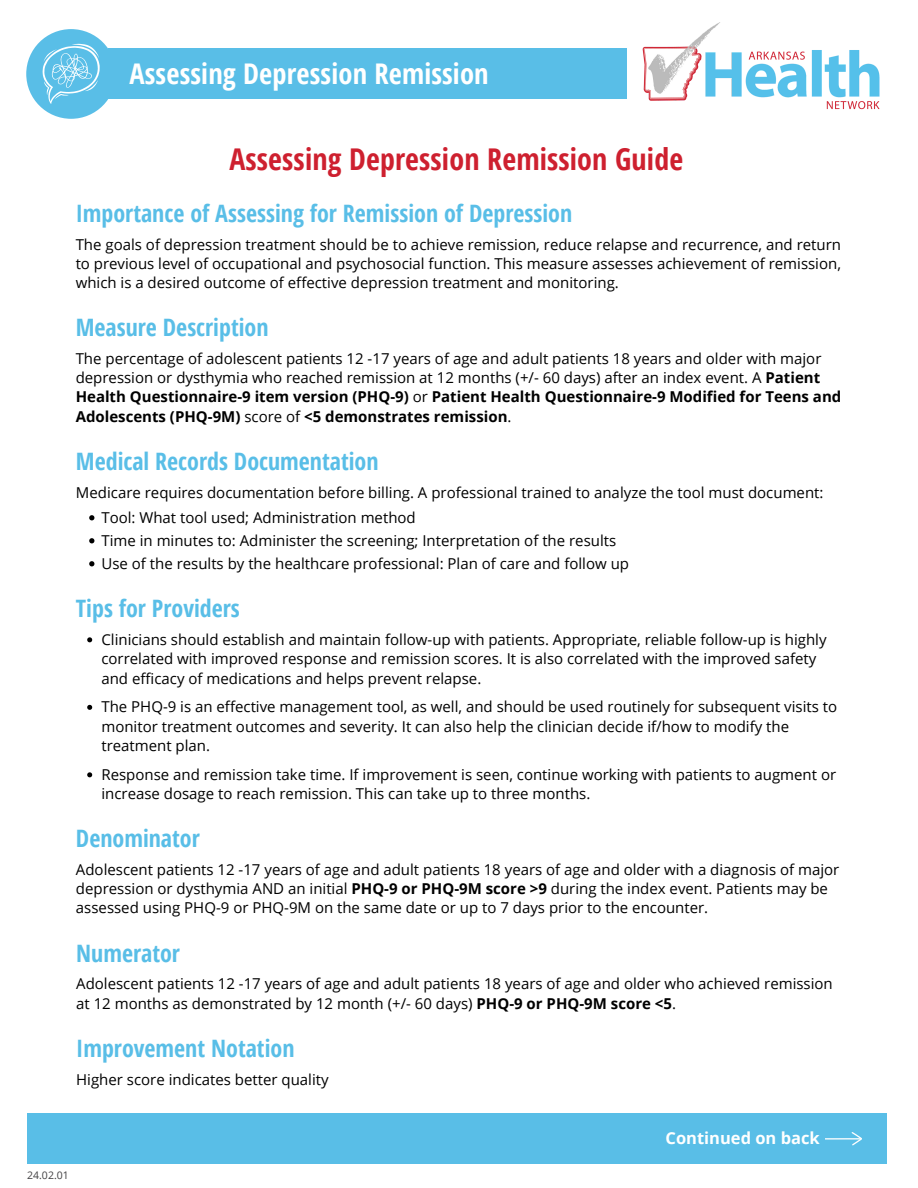
<style>
.page{position:relative;width:918px;height:1188px;background:#fff}
.page>*{position:absolute;margin:0;border:0;box-sizing:border-box;transform-origin:0 0}
.t1{font:700 30px "Open Sans Condensed";letter-spacing:.005em;color:#ce202f}
.t2{font:700 28.5px "Open Sans Condensed";letter-spacing:.005em;color:#fff}
.t3{font:700 24px "Open Sans Condensed";color:#59bee7}
.t4{font:700 16.5px "Open Sans";color:#fff}
.t5{font:15px/19.2px "Open Sans";color:#000}
.t6{font:10.5px "Open Sans";color:#424143}
.s1{font-weight:700}
</style>
<div class="page">
<div style="left:26px;top:29px;width:90px;height:90px;background:#59bee7;border-radius:50%"></div>
<div style="left:108px;top:49px;width:519px;height:50px;background:#59bee7"></div>
<div style="left:27px;top:1113px;width:859px;height:50px;background:#59bee7"></div>
<svg style="left:826px;top:1132px;width:36px;height:13px"></svg>
<svg style="left:42px;top:44px;width:58px;height:60px"></svg>
<svg style="left:89px;top:515px;width:5px;height:5px"></svg>
<svg style="left:89px;top:538px;width:5px;height:5px"></svg>
<svg style="left:89px;top:561px;width:5px;height:5px"></svg>
<svg style="left:87px;top:637px;width:5px;height:5px"></svg>
<svg style="left:87px;top:705px;width:5px;height:5px"></svg>
<svg style="left:87px;top:772px;width:5px;height:5px"></svg>
<img style="left:642px;top:22px;width:237px;height:88px">
<p class="t2" style="left:129px;top:53px;width:361px">Assessing Depression Remission</p>
<p class="t1" style="left:229px;top:138px;width:455px">Assessing Depression Remission Guide</p>
<p class="t3" style="left:76px;top:196px;width:498px">Importance of Assessing for Remission of Depression</p>
<p class="t5" style="left:76px;top:234px;width:767px;text-align:justify">The goals of depression treatment should be to achieve remission, reduce relapse and recurrence, and return to previous level of occupational and psychosocial function. This measure assesses achievement of remission, which is a desired outcome of effective depression treatment and monitoring.</p>
<p class="t3" style="left:76px;top:311px;width:194px">Measure Description</p>
<p class="t5" style="left:76px;top:349px;width:767px">The percentage of adolescent patients 12 -17 years of age and adult patients 18 years and older with major depression or dysthymia who reached remission at 12 months (+/- 60 days) after an index event. A <span class="s1">Patient Health Questionnaire-9 item version (PHQ-9)</span> or <span class="s1">Patient Health Questionnaire-9 Modified for Teens and Adolescents (PHQ-9M)</span> score of <span class="s1">&lt;5 demonstrates remission</span>.</p>
<p class="t3" style="left:76px;top:444px;width:304px">Medical Records Documentation</p>
<p class="t5" style="left:76px;top:483px;width:749px">Medicare requires documentation before billing. A professional trained to analyze the tool must document:</p>
<p class="t5" style="left:101px;top:508px;width:316px">Tool: What tool used; Administration method</p>
<p class="t5" style="left:101px;top:531px;width:516px">Time in minutes to: Administer the screening; Interpretation of the results</p>
<p class="t5" style="left:101px;top:554px;width:529px">Use of the results by the healthcare professional: Plan of care and follow up</p>
<p class="t3" style="left:76px;top:591px;width:165px">Tips for Providers</p>
<p class="t5" style="left:101px;top:629px;width:727px">Clinicians should establish and maintain follow-up with patients. Appropriate, reliable follow-up is highly correlated with improved response and remission scores. It is also correlated with the improved safety and efficacy of medications and helps prevent relapse.</p>
<p class="t5" style="left:101px;top:697px;width:737px">The PHQ-9 is an effective management tool, as well, and should be used routinely for subsequent visits to monitor treatment outcomes and severity. It can also help the clinician decide if/how to modify the treatment plan.</p>
<p class="t5" style="left:101px;top:764px;width:736px">Response and remission take time. If improvement is seen, continue working with patients to augment or increase dosage to reach remission. This can take up to three months.</p>
<p class="t3" style="left:76px;top:822px;width:125px">Denominator</p>
<p class="t5" style="left:76px;top:860px;width:765px">Adolescent patients 12 -17 years of age and adult patients 18 years of age and older with a diagnosis of major depression or dysthymia AND an initial <span class="s1">PHQ-9 or PHQ-9M score &gt;9</span> during the index event. Patients may be assessed using PHQ-9 or PHQ-9M on the same date or up to 7 days prior to the encounter.</p>
<p class="t3" style="left:76px;top:936px;width:105px">Numerator</p>
<p class="t5" style="left:76px;top:974px;width:758px">Adolescent patients 12 -17 years of age and adult patients 18 years of age and older who achieved remission at 12 months as demonstrated by 12 month (+/- 60 days) <span class="s1">PHQ-9 or PHQ-9M score &lt;5</span>.</p>
<p class="t3" style="left:76px;top:1031px;width:220px">Improvement Notation</p>
<p class="t5" style="left:76px;top:1069px;width:254px">Higher score indicates better quality</p>
<p class="t6" style="left:27px;top:1168px;width:43px">24.02.01</p>
<p class="t4" style="left:666px;top:1126px;width:156px">Continued on back</p>
</div>
